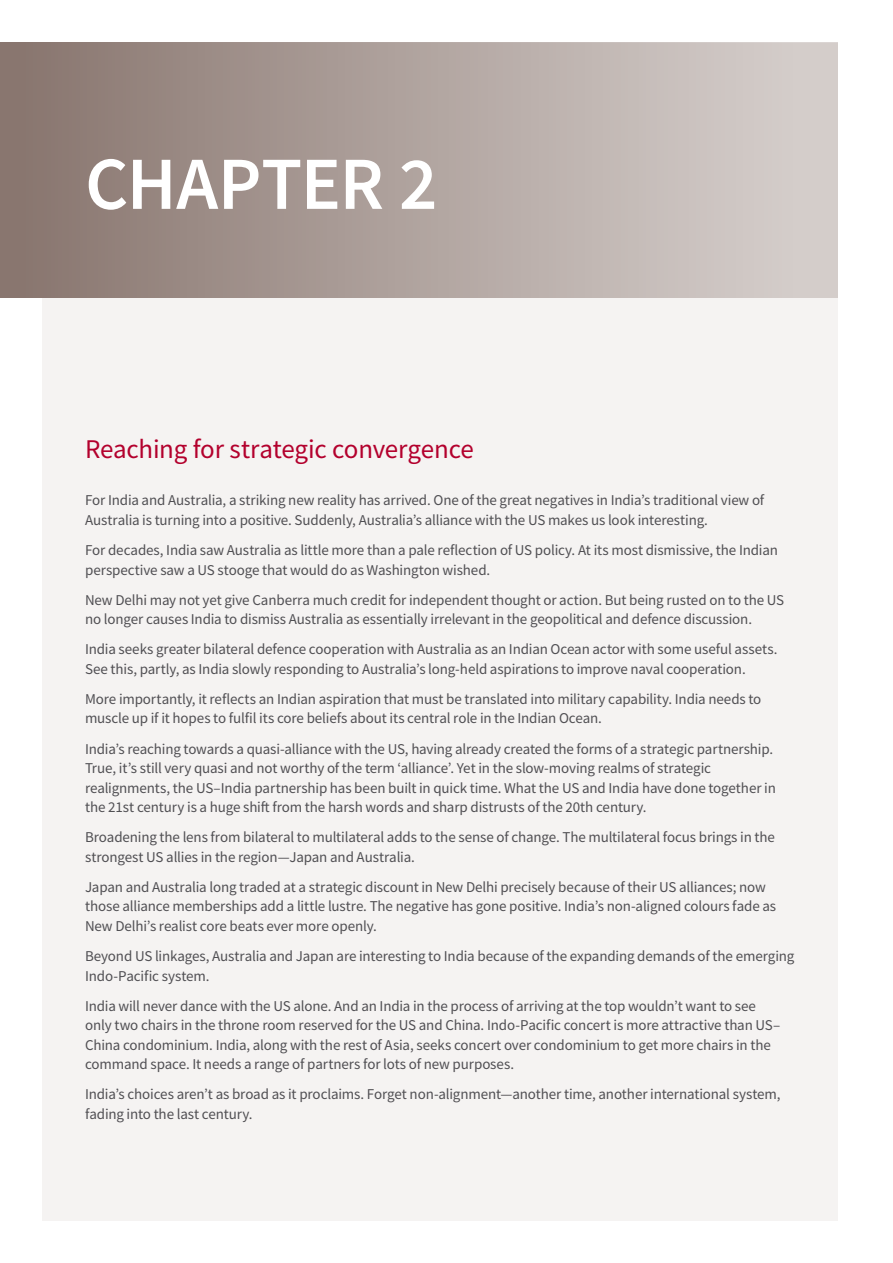
<style>
.page{position:relative;width:893px;height:1263px;background:#fff}
.page>*{position:absolute;margin:0;border:0;box-sizing:border-box;transform-origin:0 0}
.H1_-_Chapter_Header{font:600 75px "Source Sans Pro";letter-spacing:-.01em;color:#fff}
.t1{font:27px "Source Sans Pro";letter-spacing:-.01em;color:#b3002d}
.Text{font:15px/19.5px "Source Sans Pro";letter-spacing:-.01em;color:#504f53}
</style>
<div class="page">
<div style="left:43px;top:43px;width:795px;height:1177px;background:#f5f3f2"></div>
<div style="left:0;top:43px;width:838px;height:255px;background:linear-gradient(to right,#88756e,#d8d2cf)"></div>
<h1 class="H1_-_Chapter_Header" style="left:85px;top:135px;width:354px">CHAPTER 2</h1>
<h1 class="t1" style="left:85px;top:432px;width:390px">Reaching for strategic convergence</h1>
<p class="Text" style="left:85px;top:491px;width:681px">For India and Australia, a striking new reality has arrived. One of the great negatives in India’s traditional view of<br>Australia is turning into a positive. Suddenly, Australia’s alliance with the US makes us look interesting.</p>
<p class="Text" style="left:85px;top:540px;width:694px">For decades, India saw Australia as little more than a pale reflection of US policy. At its most dismissive, the Indian perspective saw a US stooge that would do as Washington wished.</p>
<p class="Text" style="left:85px;top:590px;width:701px">New Delhi may not yet give Canberra much credit for independent thought or action. But being rusted on to the US no longer causes India to dismiss Australia as essentially irrelevant in the geopolitical and defence discussion.</p>
<p class="Text" style="left:85px;top:639px;width:694px">India seeks greater bilateral defence cooperation with Australia as an Indian Ocean actor with some useful assets.<br>See this, partly, as India slowly responding to Australia’s long-held aspirations to improve naval cooperation.</p>
<p class="Text" style="left:85px;top:689px;width:678px">More importantly, it reflects an Indian aspiration that must be translated into military capability. India needs to muscle up if it hopes to fulfil its core beliefs about its central role in the Indian Ocean.</p>
<p class="Text" style="left:85px;top:739px;width:692px">India’s reaching towards a quasi-alliance with the US, having already created the forms of a strategic partnership.<br>True, it’s still very quasi and not worthy of the term ‘alliance’. Yet in the slow-moving realms of strategic realignments, the US–India partnership has been built in quick time. What the US and India have done together in the 21st century is a huge shift from the harsh words and sharp distrusts of the 20th century.</p>
<p class="Text" style="left:85px;top:827px;width:691px">Broadening the lens from bilateral to multilateral adds to the sense of change. The multilateral focus brings in the strongest US allies in the region—Japan and Australia.</p>
<p class="Text" style="left:85px;top:877px;width:693px">Japan and Australia long traded at a strategic discount in New Delhi precisely because of their US alliances; now those alliance memberships add a little lustre. The negative has gone positive. India’s non-aligned colours fade as<br>New Delhi’s realist core beats ever more openly.</p>
<p class="Text" style="left:85px;top:946px;width:711px">Beyond US linkages, Australia and Japan are interesting to India because of the expanding demands of the emerging<br>Indo-Pacific system.</p>
<p class="Text" style="left:85px;top:996px;width:697px">India will never dance with the US alone. And an India in the process of arriving at the top wouldn’t want to see only two chairs in the throne room reserved for the US and China. Indo-Pacific concert is more attractive than US– China condominium. India, along with the rest of Asia, seeks concert over condominium to get more chairs in the command space. It needs a range of partners for lots of new purposes.</p>
<p class="Text" style="left:85px;top:1084px;width:697px">India’s choices aren’t as broad as it proclaims. Forget non-alignment—another time, another international system, fading into the last century.</p>
</div>
